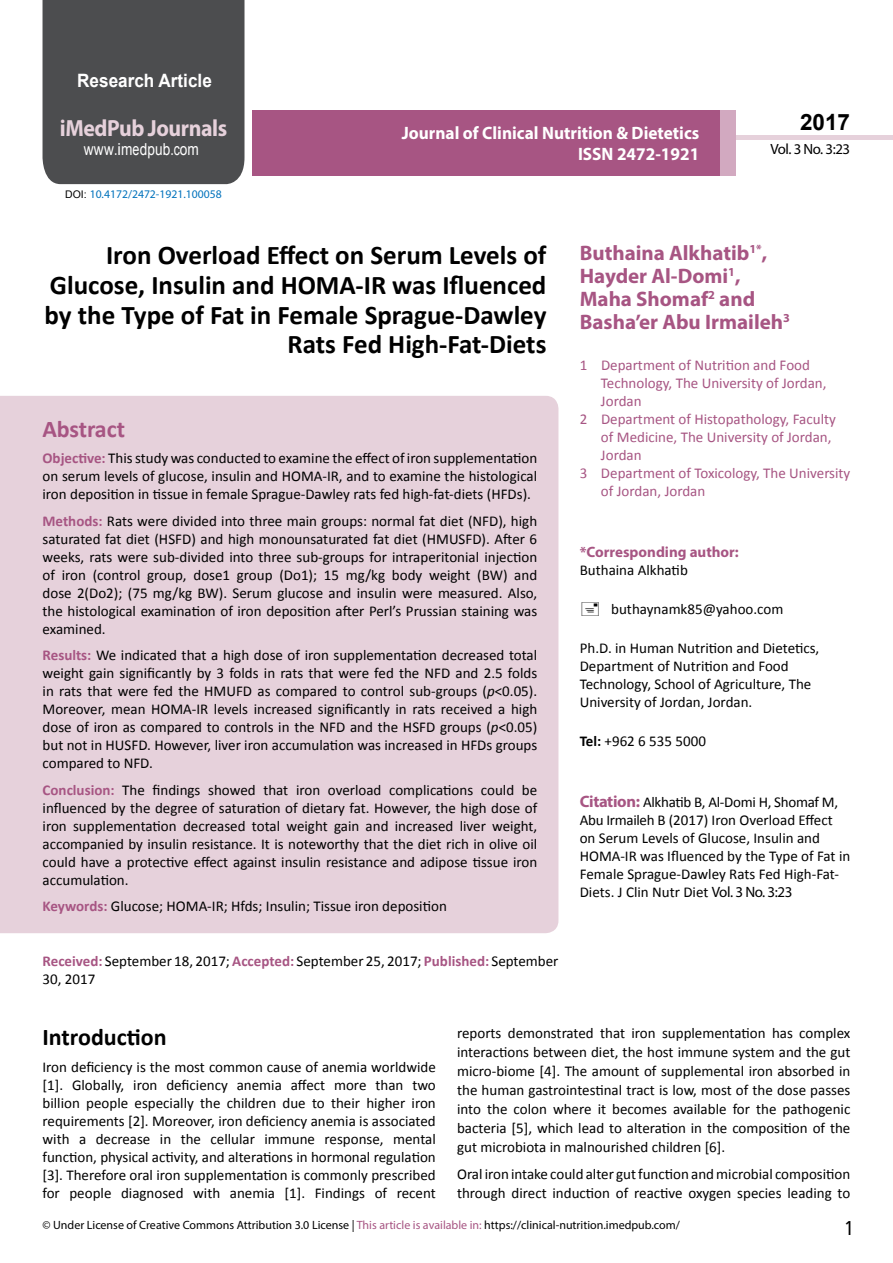
<style>
.page{position:relative;width:893px;height:1263px;background:#fff}
.page>*{position:absolute;margin:0;border:0;box-sizing:border-box;transform-origin:0 0}
.t1{font:700 27px/29.7px "Calibri";color:#000;text-align:right}
.t2{font:25.5px "Tunga";color:#000}
.t3{font:700 24px "Calibri";color:#000}
.t4{font:700 24px "Calibri";letter-spacing:-.005em;color:#a75583}
.t5{font:700 23.4px "Myriad Pro";letter-spacing:-.02em;color:#e6d1db;scale:.93 1}
.t6{font:700 22.5px "Arial";color:#000}
.t7{font:700 21px/23.1px "Myriad Pro";color:#a75583}
.t8{font:700 18.45px "Arial";color:#fff;scale:.93 1}
.t9{font:700 18px/21.6px "Myriad Pro";color:#fff;text-align:right;scale:.96 1}
.t10{font:16.5px "Arial";letter-spacing:.01em;color:#fff;scale:.83 1}
.t11{font:15px/18px "Calibri";color:#000;text-align:justify}
.t12{font:15px "Calibri";color:#a75583}
.t13{font:700 15px "Myriad Pro";color:#a75583}
.t14{font:14.85px "Myriad Pro";letter-spacing:-.03em;color:#000}
.t15{font:12px "Myriad Pro";color:#000}
.t16{font:11.7px "Myriad Pro";color:#0072bc}
.s1{font-family:"Calibri"}
.s2{font-family:"Arial";font-size:10.5px;color:#000}
.s3{font-weight:700;color:#a75583}
.s4{font-style:italic}
.s5{font-weight:700}
.s6{font-family:"Myriad Pro";font-weight:700;font-size:16.5px;color:#a75583}
.s7{font-family:"Myriad Pro"}
.s8{color:#a75583}
</style>
<div class="page">
<div style="left:736px;top:135px;width:157px;height:5px;background:#e6d1db"></div>
<div style="left:43px;top:0;width:201px;height:184px;background:#4c4d4f"></div>
<div style="left:252px;top:110px;width:469px;height:66px;background:#a75583"></div>
<div style="left:720px;top:110px;width:16px;height:66px;background:#d2a9c0"></div>
<div style="left:0;top:396px;width:558px;height:537px;background:#e6d1db"></div>
<p class="t8" style="left:77px;top:68px;width:146px">Research Article</p>
<h3 class="t5" style="left:60px;top:113px;width:181px">iMedPub Journals</h3>
<p class="t10" style="left:84px;top:139px;width:140px">www<span class="s1">.</span>imedpub<span class="s1">.</span>com</p>
<p class="t16" style="left:65px;top:187px;width:158px"><span class="s2">DOI:</span> 10.4172/2472-1921.100058</p>
<p class="t9" style="left:402px;top:121px;width:311px">Journal of Clinical Nutrition &amp; Dietetics<br>ISSN 2472-1921</p>
<h3 class="t6" style="left:800px;top:107px;width:52px">2017</h3>
<p class="t14" style="left:770px;top:140px;width:81px">Vol. 3 No. 3:23</p>
<h1 class="t1" style="left:45px;top:240px;width:503px">Iron Overload Effect on Serum Levels of Glucose, Insulin and HOMA-IR was Ifluenced by the Type of Fat in Female Sprague-Dawley Rats Fed High-Fat-Diets</h1>
<h3 class="t4" style="left:43px;top:413px;width:84px">Abstract</h3>
<p class="t11" style="left:43px;top:449px;width:496px"><span class="s3">Objective:</span> This study was conducted to examine the effect of iron supplementation on serum levels of glucose, insulin and HOMA-IR, and to examine the histological iron deposition in tissue in female Sprague-Dawley rats fed high-fat-diets (HFDs).</p>
<p class="t11" style="left:43px;top:512px;width:496px"><span class="s3">Methods:</span> Rats were divided into three main groups: normal fat diet (NFD), high saturated fat diet (HSFD) and high monounsaturated fat diet (HMUSFD). After 6 weeks, rats were sub-divided into three sub-groups for intraperitonial injection of iron (control group, dose1 group (Do1); 15 mg/kg body weight (BW) and dose 2(Do2); (75 mg/kg BW). Serum glucose and insulin were measured. Also, the histological examination of iron deposition after Perl’s Prussian staining was examined.</p>
<p class="t11" style="left:43px;top:646px;width:496px"><span class="s3">Results:</span> We indicated that a high dose of iron supplementation decreased total weight gain significantly by 3 folds in rats that were fed the NFD and 2.5 folds in rats that were fed the HMUFD as compared to control sub-groups (<span class="s4">p</span>˂0.05).<br>Moreover, mean HOMA-IR levels increased significantly in rats received a high dose of iron as compared to controls in the NFD and the HSFD groups (<span class="s4">p</span>˂0.05) but not in HUSFD. However, liver iron accumulation was increased in HFDs groups compared to NFD.</p>
<p class="t11" style="left:43px;top:781px;width:496px"><span class="s3">Conclusion:</span> The findings showed that iron overload complications could be influenced by the degree of saturation of dietary fat. However, the high dose of iron supplementation decreased total weight gain and increased liver weight, accompanied by insulin resistance. It is noteworthy that the diet rich in olive oil could have a protective effect against insulin resistance and adipose tissue iron accumulation.</p>
<p class="t11" style="left:43px;top:897px;width:406px"><span class="s3">Keywords:</span> Glucose; HOMA-IR; Hfds; Insulin; Tissue iron deposition</p>
<p class="t11" style="left:43px;top:951px;width:517px;line-height:18.8px"><span class="s3">Received:</span> September 18, 2017; <span class="s3">Accepted:</span> September 25, 2017; <span class="s3">Published:</span> September<br>30, 2017</p>
<h3 class="t7" style="left:580px;top:240px;width:212px">Buthaina Alkhatib<sup>1*</sup>,<br>Hayder Al-Domi<sup>1</sup>,<br>Maha Shomaf<sup>2</sup> and<br>Basha’er Abu Irmaileh<sup>3</sup></h3>
<p class="t12" style="left:580px;top:356px;width:232px">1 Department of Nutrition and Food</p>
<p class="t12" style="left:601px;top:374px;width:227px">Technology, The University of Jordan,</p>
<p class="t12" style="left:601px;top:392px;width:42px">Jordan</p>
<p class="t12" style="left:580px;top:410px;width:258px">2 Department of Histopathology, Faculty</p>
<p class="t12" style="left:601px;top:428px;width:232px">of Medicine, The University of Jordan,</p>
<p class="t12" style="left:601px;top:446px;width:42px">Jordan</p>
<p class="t12" style="left:580px;top:464px;width:272px">3 Department of Toxicology, The University</p>
<p class="t12" style="left:601px;top:482px;width:106px">of Jordan, Jordan</p>
<p class="t13" style="left:580px;top:542px;width:161px">*Corresponding author:</p>
<p class="t11" style="left:580px;top:561px;width:110px">Buthaina Alkhatib</p>
<p class="t11" style="left:611px;top:600px;width:174px">buthaynamk85@yahoo.com</p>
<p class="t11" style="left:580px;top:639px;width:241px;text-align:left">Ph.D. in Human Nutrition and Dietetics, Department of Nutrition and Food Technology, School of Agriculture, The University of Jordan, Jordan.</p>
<p class="t11" style="left:580px;top:732px;width:128px"><span class="s5">Tel:</span> +962 6 535 5000</p>
<p class="t11" style="left:580px;top:793px;width:272px;text-align:left"><span class="s6">Citation:</span> Alkhatib B, Al-Domi H, Shomaf M, Abu Irmaileh B (2017) Iron Overload Effect on Serum Levels of Glucose, Insulin and HOMA-IR was Ifluenced by the Type of Fat in Female Sprague-Dawley Rats Fed High-Fat-Diets. J Clin Nutr Diet <span class="s7">Vol. 3 No. 3:23</span></p>
<h3 class="t3" style="left:43px;top:1022px;width:126px">Introduction</h3>
<p class="t11" style="left:42px;top:1057px;width:395px">Iron deficiency is the most common cause of anemia worldwide [1]. Globally, iron deficiency anemia affect more than two billion people especially the children due to their higher iron requirements [2]. Moreover, iron deficiency anemia is associated with a decrease in the cellular immune response, mental function, physical activity, and alterations in hormonal regulation [3]. Therefore oral iron supplementation is commonly prescribed for people diagnosed with anemia [1]. Findings of recent</p>
<p class="t11" style="left:457px;top:1024px;width:395px;line-height:18.9px">reports demonstrated that iron supplementation has complex interactions between diet, the host immune system and the gut micro-biome [4]. The amount of supplemental iron absorbed in the human gastrointestinal tract is low, most of the dose passes into the colon where it becomes available for the pathogenic bacteria [5], which lead to alteration in the composition of the gut microbiota in malnourished children [6].</p>
<p class="t11" style="left:457px;top:1165px;width:395px;line-height:18.9px">Oral iron intake could alter gutfunction andmicrobial composition through direct induction of reactive oxygen species leading to</p>
<p class="t15" style="left:43px;top:1218px;width:639px">© Under License of Creative Commons Attribution 3.0 License | <span class="s8">This article is available in:</span> https://clinical-nutrition.imedpub.com/</p>
<h2 class="t2" style="left:845px;top:1211px;width:9px">1</h2>
</div>
